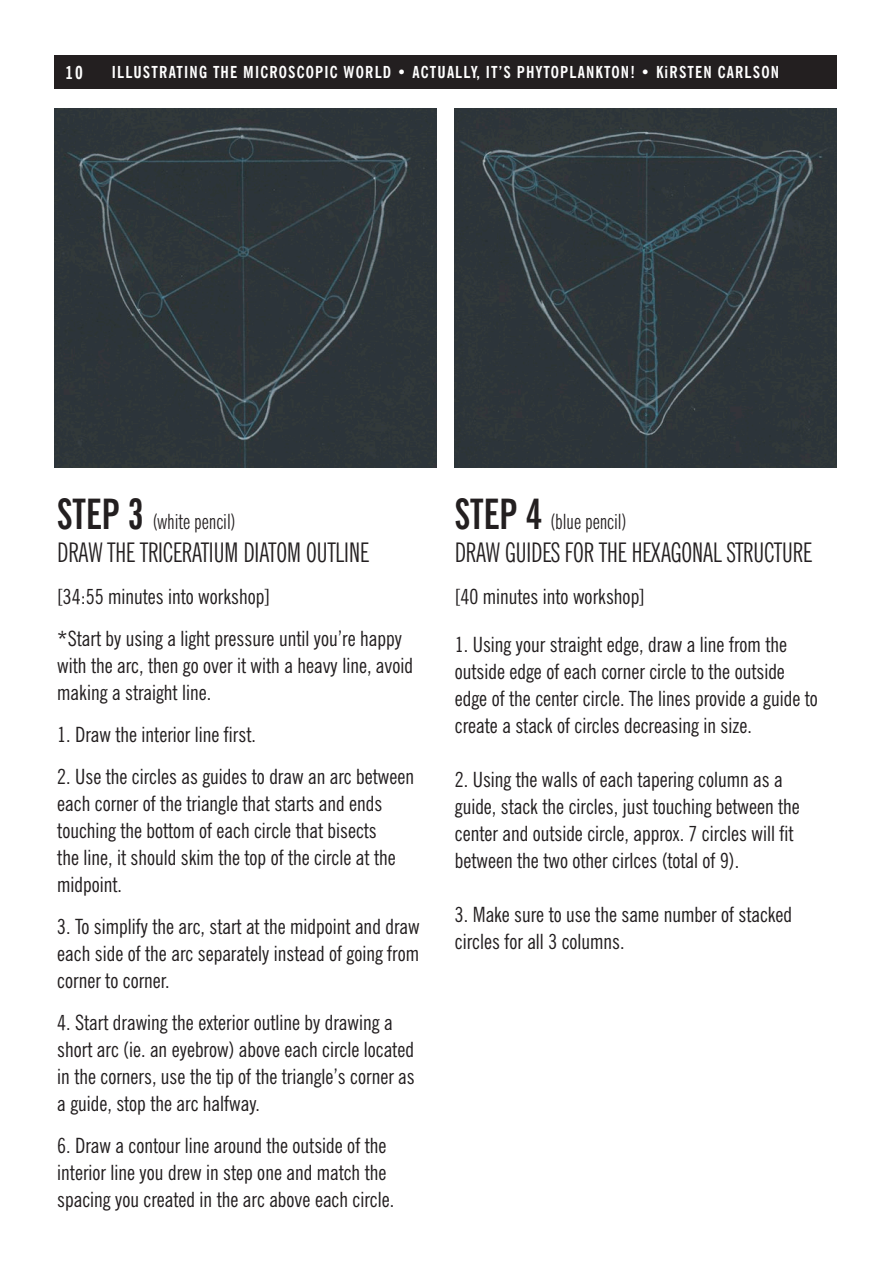
<style>
.page{position:relative;width:891px;height:1269px;background:#fff}
.page>*{position:absolute;margin:0;border:0;box-sizing:border-box;transform-origin:0 0}
.t1{font:extra-condensed 27px "News Gothic BT";color:#231f20}
.t2{font:condensed 21px/27px "News Gothic BT";color:#231f20}
.t3{font:extra-condensed 21px "News Gothic BT";color:#231f20}
.t4{font:700 condensed 18px "News Gothic BT";color:#fff}
.t5{font:700 condensed 16.5px "News Gothic BT";letter-spacing:.07em;color:#fff}
.s1{font-weight:700;font-size:42px}
</style>
<div class="page">
<div style="left:54px;top:55px;width:783px;height:34px;background:#231f20"></div>
<img style="left:54px;top:108px;width:382px;height:360px">
<img style="left:455px;top:108px;width:382px;height:360px">
<p class="t4" style="left:66px;top:62px;width:19px">10</p>
<p class="t5" style="left:112px;top:62px;width:669px">ILLUSTRATING THE MICROSCOPIC WORLD • ACTUALLY, IT’S PHYTOPLANKTON! • KiRSTEN CARLSON</p>
<p class="t3" style="left:57px;top:509px;width:180px"><span class="s1">STEP 3</span> (white pencil)</p>
<p class="t1" style="left:57px;top:536px;width:313px">DRAW THE TRICERATIUM DIATOM OUTLINE</p>
<p class="t2" style="left:57px;top:583px;width:214px">[34:55 minutes into workshop]</p>
<p class="t2" style="left:57px;top:625px;width:357px">*Start by using a light pressure until you’re happy with the arc, then go over it with a heavy line, avoid making a straight line.</p>
<p class="t2" style="left:57px;top:721px;width:200px">1. Draw the interior line first.</p>
<p class="t2" style="left:57px;top:763px;width:358px">2. Use the circles as guides to draw an arc between each corner of the triangle that starts and ends touching the bottom of each circle that bisects<br>the line, it should skim the top of the circle at the midpoint.</p>
<p class="t2" style="left:57px;top:913px;width:364px;text-align:justify">3. To simplify the arc, start at the midpoint and draw each side of the arc separately instead of going from corner to corner.</p>
<p class="t2" style="left:57px;top:1009px;width:359px">4. Start drawing the exterior outline by drawing a short arc (ie. an eyebrow) above each circle located in the corners, use the tip of the triangle’s corner as a guide, stop the arc halfway.</p>
<p class="t2" style="left:57px;top:1132px;width:338px">6. Draw a contour line around the outside of the interior line you drew in step one and match the spacing you created in the arc above each circle.</p>
<p class="t3" style="left:455px;top:509px;width:173px"><span class="s1">STEP 4</span> (blue pencil)</p>
<p class="t1" style="left:455px;top:536px;width:359px">DRAW GUIDES FOR THE HEXAGONAL STRUCTURE</p>
<p class="t2" style="left:455px;top:583px;width:192px">[40 minutes into workshop]</p>
<p class="t2" style="left:455px;top:631px;width:365px">1. Using your straight edge, draw a line from the outside edge of each corner circle to the outside edge of the center circle. The lines provide a guide to create a stack of circles decreasing in size.</p>
<p class="t2" style="left:455px;top:766px;width:347px">2. Using the walls of each tapering column as a guide, stack the circles, just touching between the center and outside circle, approx. 7 circles will fit between the two other cirlces (total of 9).</p>
<p class="t2" style="left:455px;top:901px;width:339px">3. Make sure to use the same number of stacked circles for all 3 columns.</p>
</div>
